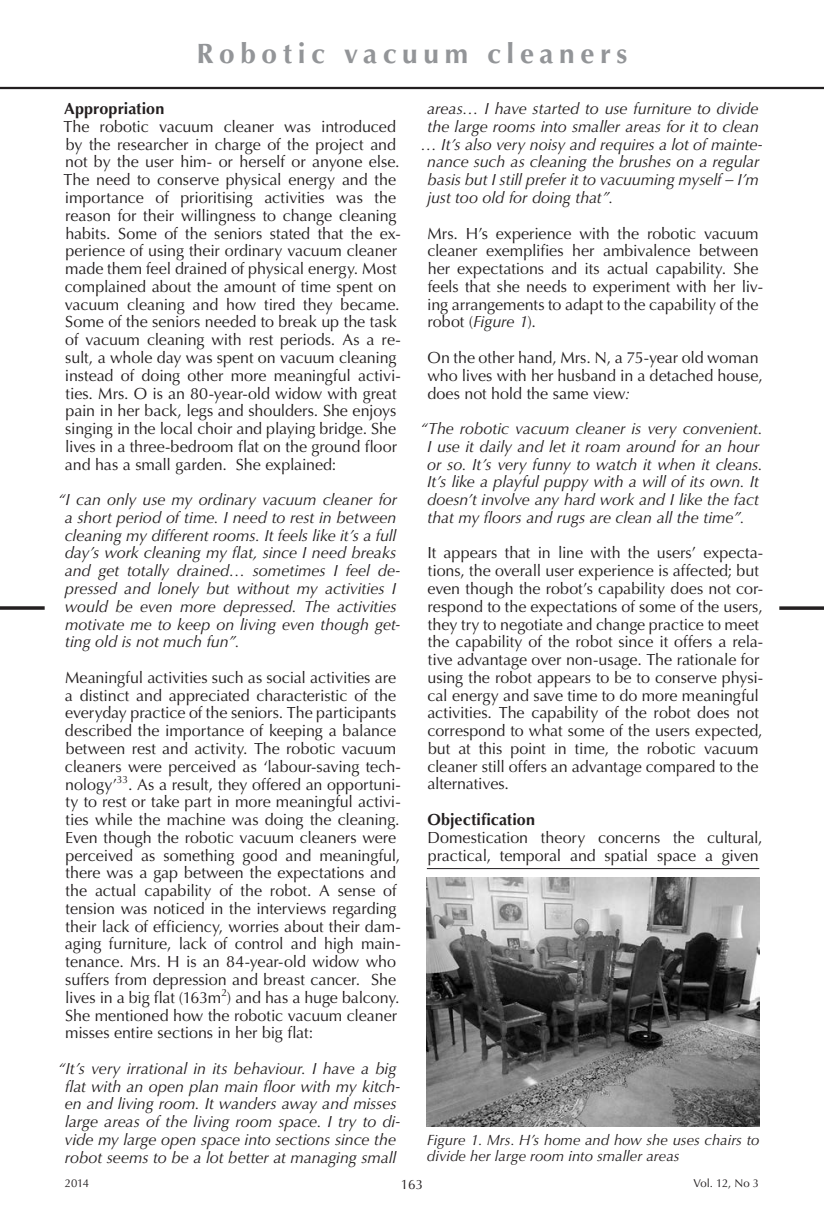
<style>
.page{position:relative;width:824px;height:1221px;background:#fff}
.page>*{position:absolute;margin:0;border:0;box-sizing:border-box;transform-origin:0 0}
.t1{font:700 28px "Optima LT Std";letter-spacing:.2em;color:#939598}
.t2{font:16.1px/17.7px "Optima LT Std";letter-spacing:-.005em;color:#231f20}
.t3{font:italic 16.1px/17.7px "Optima LT Std";letter-spacing:-.005em;color:#231f20}
.t4{font:700 16.1px "Optima LT Std";letter-spacing:.005em;color:#231f20}
.t5{font:italic 14.88px/15.8px "Optima LT Std";color:#231f20}
.t6{font:13.47px "Optima LT Std";color:#231f20}
.t7{font:11.38px "Optima LT Std";letter-spacing:-.02em;color:#231f20}
.s1{font-style:italic}
</style>
<div class="page">
<hr style="left:0;top:87px;width:823px;height:2px;background:#231f20">
<hr style="left:0;top:606px;width:45px;height:3px;background:#231f20">
<svg style="left:779px;top:606px;width:44px;height:4px"></svg>
<img style="left:427px;top:877px;width:332px;height:249px">
<hr style="left:427px;top:868px;width:332px;height:1px;background:#231f20">
<h1 class="t1" style="left:196px;top:37px;width:432px">Robotic vacuum cleaners</h1>
<p class="t4" style="left:64px;top:99px;width:102px">Appropriation</p>
<p class="t2" style="left:63px;top:118px;width:339px">The robotic vacuum cleaner was introduced by the researcher in charge of the project and not by the user him- or herself or anyone else.<br>The need to conserve physical energy and the importance of prioritising activities was the reason for their willingness to change cleaning habits. Some of the seniors stated that the ex&shy;perience of using their ordinary vacuum cleaner made them feel drained of physical energy. Most complained about the amount of time spent on vacuum cleaning and how tired they became.<br>Some of the seniors needed to break up the task of vacuum cleaning with rest periods. As a re&shy;sult, a whole day was spent on vacuum cleaning instead of doing other more meaningful activi&shy;ties. Mrs. O is an 80-year-old widow with great pain in her back, legs and shoulders. She enjoys singing in the local choir and playing bridge. She lives in a three-bedroom flat on the ground floor and has a small garden. She explained:</p>
<p class="t3" style="left:65px;top:491px;width:337px;text-indent:-7px">“I can only use my ordinary vacuum cleaner for a short period of time. I need to rest in between cleaning my different rooms. It feels like it’s a full day’s work cleaning my flat, since I need breaks and get totally drained… sometimes I feel de&shy;pressed and lonely but without my activities I would be even more depressed. The activities motivate me to keep on living even though get&shy;ting old is not much fun”.</p>
<p class="t2" style="left:65px;top:668px;width:337px">Meaningful activities such as social activities are a distinct and appreciated characteristic of the everyday practice of the seniors. The participants described the importance of keeping a balance between rest and activity. The robotic vacuum cleaners were perceived as ‘labour-saving tech&shy;nology’<sup>33</sup>. As a result, they offered an opportuni&shy;ty to rest or take part in more meaningful activi&shy;ties while the machine was doing the cleaning.<br>Even though the robotic vacuum cleaners were perceived as something good and meaningful, there was a gap between the expectations and the actual capability of the robot. A sense of tension was noticed in the interviews regarding their lack of efficiency, worries about their dam&shy;aging furniture, lack of control and high main&shy;tenance. Mrs. H is an 84-year-old widow who suffers from depression and breast cancer. She lives in a big flat (163m<sup>2</sup>) and has a huge balcony.<br>She mentioned how the robotic vacuum cleaner misses entire sections in her big flat:</p>
<p class="t3" style="left:58px;top:1059px;width:344px;text-align:center">“It’s very irrational in its behaviour. I have a big flat with an open plan main floor with my kitch&shy;en and living room. It wanders away and misses large areas of the living room space. I try to di&shy;vide my large open space into sections since the robot seems to be a lot better at managing small</p>
<p class="t3" style="left:427px;top:100px;width:333px">areas… I have started to use furniture to divide</p>
<p class="t3" style="left:427px;top:118px;width:333px">the large rooms into smaller areas for it to clean</p>
<p class="t3" style="left:421px;top:135px;width:343px">… It’s also very noisy and requires a lot of mainte-</p>
<p class="t3" style="left:427px;top:153px;width:334px">nance such as cleaning the brushes on a regular</p>
<p class="t3" style="left:427px;top:171px;width:333px">basis but I still prefer it to vacuuming myself – I’m</p>
<p class="t3" style="left:427px;top:189px;width:187px">just too old for doing that”.</p>
<p class="t2" style="left:427px;top:224px;width:337px">Mrs. H’s experience with the robotic vacuum cleaner exemplifies her ambivalence between her expectations and its actual capability. She feels that she needs to experiment with her liv&shy;ing arrangements to adapt to the capability of the robot (<span class="s1">Figure 1</span>).</p>
<p class="t2" style="left:427px;top:349px;width:337px">On the other hand, Mrs. N, a 75-year old woman who lives with her husband in a detached house, does not hold the same view<span class="s1">:</span></p>
<p class="t3" style="left:427px;top:420px;width:337px;text-indent:-7px">“The robotic vacuum cleaner is very convenient.<br>I use it daily and let it roam around for an hour or so. It’s very funny to watch it when it cleans.<br>It’s like a playful puppy with a will of its own. It doesn’t involve any hard work and I like the fact that my floors and rugs are clean all the time”.</p>
<p class="t2" style="left:427px;top:544px;width:337px">It appears that in line with the users’ expecta&shy;tions, the overall user experience is affected; but even though the robot’s capability does not cor&shy;respond to the expectations of some of the users, they try to negotiate and change practice to meet the capability of the robot since it offers a rela&shy;tive advantage over non-usage. The rationale for using the robot appears to be to conserve physi&shy;cal energy and save time to do more meaningful activities. The capability of the robot does not correspond to what some of the users expected, but at this point in time, the robotic vacuum cleaner still offers an advantage compared to the alternatives.</p>
<p class="t4" style="left:427px;top:810px;width:109px">Objectification</p>
<p class="t2" style="left:427px;top:828px;width:337px">Domestication theory concerns the cultural, practical, temporal and spatial space a given</p>
<p class="t5" style="left:427px;top:1132px;width:334px">Figure 1. Mrs. H’s home and how she uses chairs to divide her large room into smaller areas</p>
<p class="t7" style="left:65px;top:1176px;width:26px">2014</p>
<p class="t6" style="left:400px;top:1176px;width:24px">163</p>
<p class="t7" style="left:693px;top:1176px;width:67px">Vol. 12, No 3</p>
</div>
